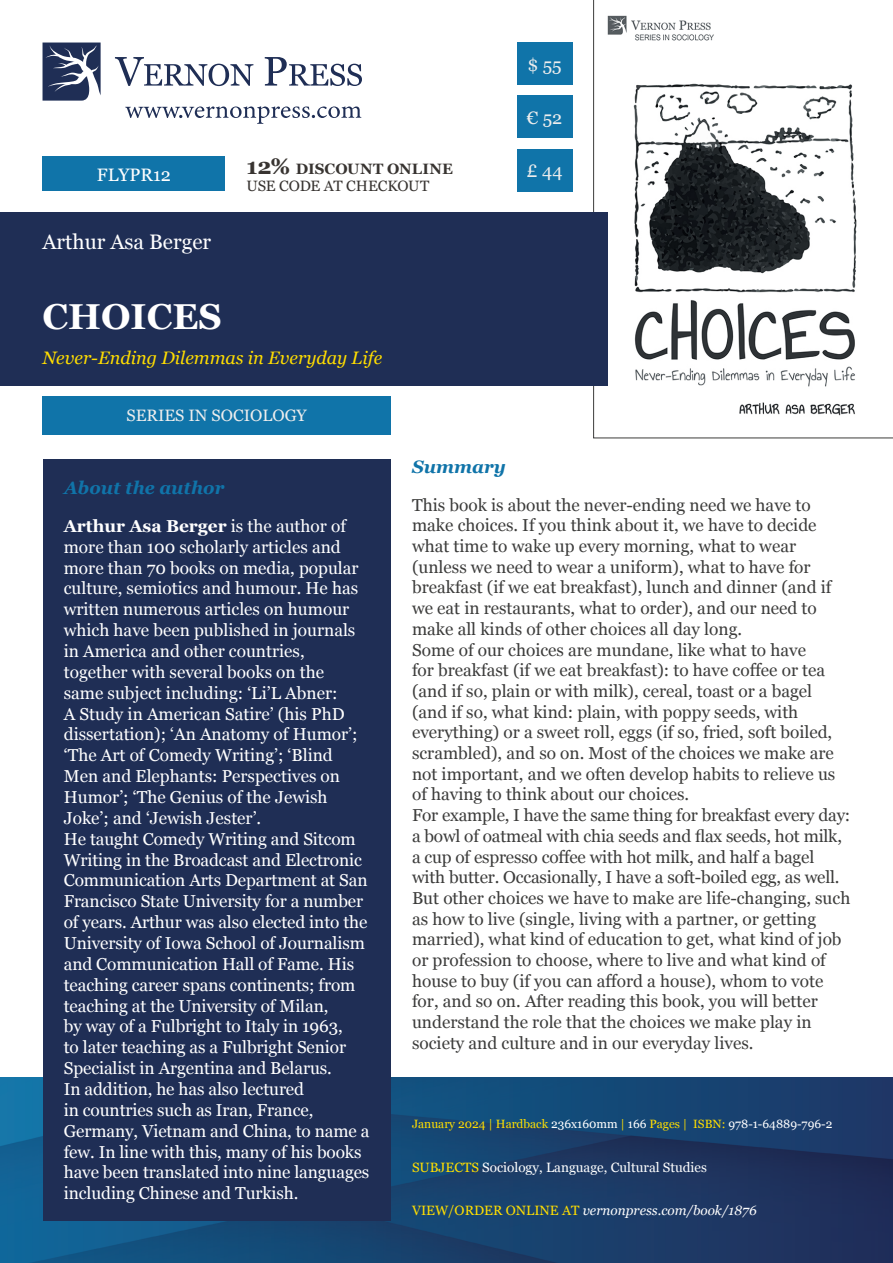
<style>
.page{position:relative;width:893px;height:1263px;background:#fff}
.page>*{position:absolute;margin:0;border:0;box-sizing:border-box;transform-origin:0 0}
.t1{font:700 36px "Georgia";color:#fff}
.t2{font:21px "Georgia";color:#fff}
.t3{font:italic 18px "Georgia";color:#fd0}
.t4{font:18px "Georgia";letter-spacing:.07em;color:#ededed}
.t5{font:italic 700 18px "Georgia";color:#1074a9}
.t6{font:18px "Georgia";color:#fff}
.t7{font:17.25px/20.7px "Georgia";color:#3c3c3b}
.t8{font:17.25px/20.9px "Georgia";letter-spacing:-.005em;color:#fff}
.t9{font:16.5px "Georgia";color:#ededed}
.t10{font:15px/16.5px "Georgia";letter-spacing:-.015em;color:#383431}
.t11{font:italic 13.5px "Georgia";color:#fff}
.t12{font:13.5px "Georgia";color:#fff}
.t13{font:12px "Georgia";color:#ffde00}
.s1{font-weight:700;font-size:22.5px}
.s2{font-weight:700}
.s3{color:#fff}
.s4{color:#ffde00}
.s5{font-style:normal;color:#ffde00}
</style>
<div class="page">
<svg style="left:115px;top:57px;width:138px;height:29px"></svg>
<svg style="left:265px;top:57px;width:97px;height:29px"></svg>
<svg style="left:43px;top:43px;width:58px;height:58px"></svg>
<svg style="left:125px;top:106px;width:236px;height:18px"></svg>
<img style="left:0;top:1078px;width:893px;height:185px">
<svg style="left:593px;top:0;width:300px;height:438px"></svg>
<div style="left:517px;top:43px;width:55px;height:42px;background:#1074a9"></div>
<div style="left:517px;top:96px;width:55px;height:42px;background:#1074a9"></div>
<div style="left:517px;top:149px;width:55px;height:42px;background:#1074a9"></div>
<div style="left:43px;top:157px;width:182px;height:34px;background:#1074a9"></div>
<div style="left:43px;top:396px;width:348px;height:38px;background:#1074a9"></div>
<div style="left:0;top:212px;width:608px;height:173px;background:#1f2e55"></div>
<div style="left:43px;top:459px;width:348px;height:761px;background:#1f2e55"></div>
<p class="t4" style="left:527px;top:51px;width:36px">$ 55</p>
<p class="t4" style="left:527px;top:104px;width:37px">€ 52</p>
<p class="t10" style="left:247px;top:160px;width:208px"><span class="s1">12%</span> <span class="s2">DISCOUNT ONLINE<br></span>USE CODE AT CHECKOUT</p>
<p class="t6" style="left:97px;top:161px;width:76px">FLYPR12</p>
<p class="t4" style="left:527px;top:158px;width:37px">£ 44</p>
<p class="t2" style="left:43px;top:227px;width:170px">Arthur Asa Berger</p>
<h1 class="t1" style="left:43px;top:290px;width:181px">CHOICES</h1>
<p class="t3" style="left:43px;top:345px;width:341px">Never-Ending Dilemmas in Everyday Life</p>
<p class="t9" style="left:126px;top:404px;width:182px">SERIES IN SOCIOLOGY</p>
<p class="t5" style="left:64px;top:474px;width:162px">About the author</p>
<p class="t8" style="left:64px;top:515px;width:307px"><span class="s2">Arthur Asa Berger</span> is the author of more than 100 scholarly articles and more than 70 books on media, popular culture, semiotics and humour. He has written numerous articles on humour which have been published in journals in America and other countries, together with several books on the<br>same subject including: ‘Li’L Abner:<br>A Study in American Satire’ (his PhD dissertation); ‘An Anatomy of Humor’; ‘The Art of Comedy Writing’; ‘Blind Men and Elephants: Perspectives on Humor’; ‘The Genius of the Jewish Joke’; and ‘Jewish Jester’.<br>He taught Comedy Writing and Sitcom Writing in the Broadcast and Electronic Communication Arts Department at San Francisco State University for a number of years. Arthur was also elected into the University of Iowa School of Journalism and Communication Hall of Fame. His teaching career spans continents; from teaching at the University of Milan,<br>by way of a Fulbright to Italy in 1963,<br>to later teaching as a Fulbright Senior Specialist in Argentina and Belarus.<br>In addition, he has also lectured<br>in countries such as Iran, France, Germany, Vietnam and China, to name a few. In line with this, many of his books have been translated into nine languages including Chinese and Turkish.</p>
<p class="t5" style="left:412px;top:453px;width:95px">Summary</p>
<p class="t7" style="left:412px;top:494px;width:440px">This book is about the never-ending need we have to make choices. If you think about it, we have to decide what time to wake up every morning, what to wear (unless we need to wear a uniform), what to have for breakfast (if we eat breakfast), lunch and dinner (and if we eat in restaurants, what to order), and our need to make all kinds of other choices all day long.<br>Some of our choices are mundane, like what to have<br>for breakfast (if we eat breakfast): to have coffee or tea (and if so, plain or with milk), cereal, toast or a bagel (and if so, what kind: plain, with poppy seeds, with everything) or a sweet roll, eggs (if so, fried, soft boiled, scrambled), and so on. Most of the choices we make are not important, and we often develop habits to relieve us of having to think about our choices.<br>For example, I have the same thing for breakfast every day: a bowl of oatmeal with chia seeds and flax seeds, hot milk, a cup of espresso coffee with hot milk, and half a bagel with butter. Occasionally, I have a soft-boiled egg, as well.<br>But other choices we have to make are life-changing, such as how to live (single, living with a partner, or getting married), what kind of education to get, what kind of job or profession to choose, where to live and what kind of house to buy (if you can afford a house), whom to vote for, and so on. After reading this book, you will better understand the role that the choices we make play in society and culture and in our everyday lives.</p>
<p class="t13" style="left:412px;top:1115px;width:422px">January 2024 | Hardback <span class="s3">236x160mm</span> | <span class="s3">166</span> Pages | ISBN: <span class="s3">978-1-64889-796-2</span></p>
<p class="t12" style="left:412px;top:1157px;width:296px"><span class="s4">SUBJECTS</span> Sociology, Language, Cultural Studies</p>
<p class="t11" style="left:412px;top:1200px;width:346px"><span class="s5">VIEW/ORDER ONLINE AT</span> vernonpress.com/book/1876</p>
<p class="t4" style="left:647px;top:1197px;width:205px">www.vernonpress.com</p>
</div>
